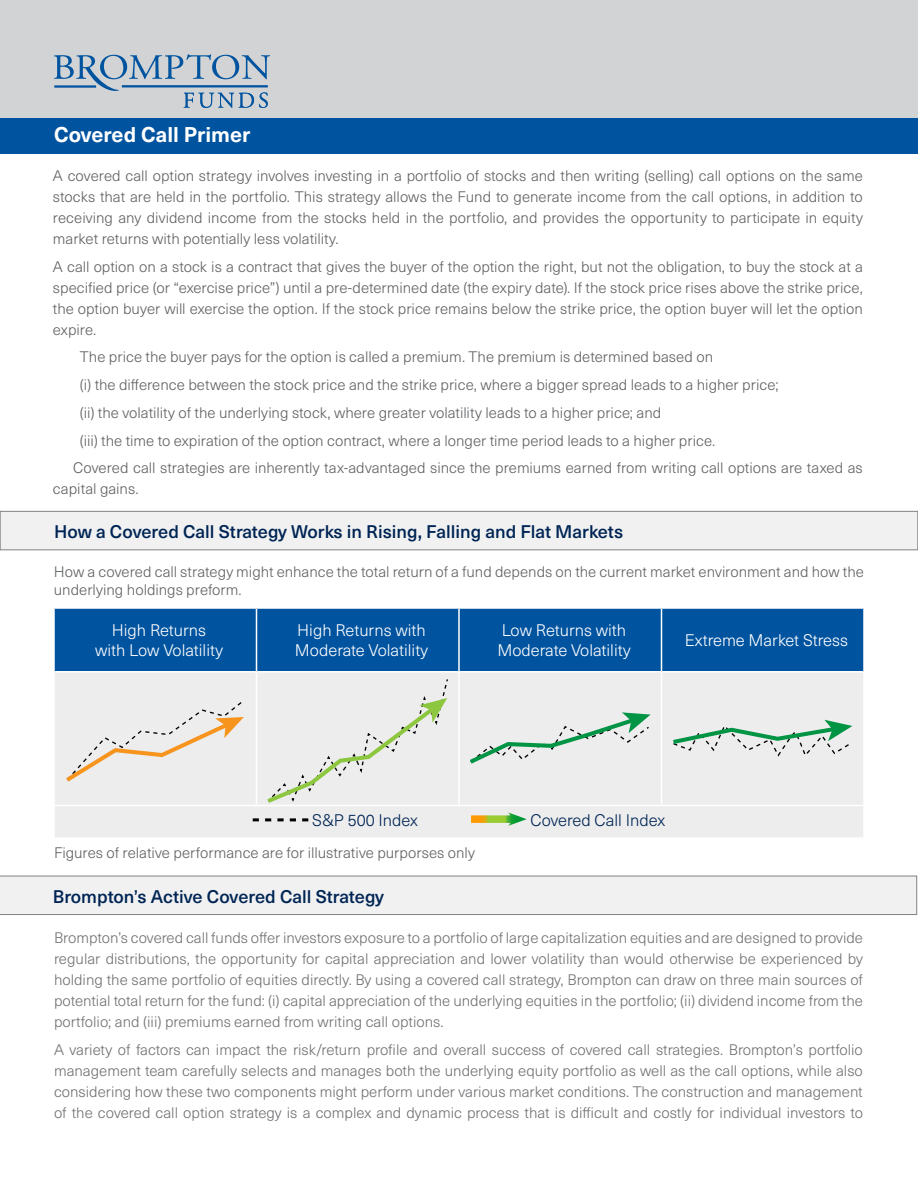
<style>
.page{position:relative;width:918px;height:1188px;background:#fff}
.page>*{position:absolute;margin:0;border:0;box-sizing:border-box;transform-origin:0 0}
.t1{font:700 21px "Neue Haas Unica W1 G";color:#fff}
.t2{font:500 18px "Neue Haas Unica W1 G";color:#002554}
.t3{font:300 16.5px/19.8px "Neue Haas Unica W1 G";color:#fff}
.t4{font:300 16.5px "Neue Haas Unica W1 G";color:#002554}
.t5{font:300 15px/21px "Neue Haas Unica W1 G";color:#5f6062;text-align:justify}
.t6{font:300 15px/21px "Neue Haas Unica W1 G";color:#6f7073;text-align:justify}
</style>
<div class="page">
<div style="left:0;top:117px;width:918px;height:37px;background:#00539f"></div>
<div style="left:0;top:0;width:918px;height:117px;background:#d1d3d4"></div>
<div style="left:55px;top:609px;width:808px;height:62px;background:#00539f"></div>
<div style="left:55px;top:673px;width:808px;height:164px;background:#ededed"></div>
<hr style="left:256px;top:609px;width:1px;height:62px;background:#fff">
<hr style="left:458px;top:609px;width:2px;height:62px;background:#fff">
<hr style="left:661px;top:609px;width:1px;height:62px;background:#fff">
<hr style="left:256px;top:673px;width:1px;height:132px;background:#fff">
<hr style="left:458px;top:673px;width:2px;height:132px;background:#fff">
<hr style="left:661px;top:673px;width:1px;height:132px;background:#fff">
<hr style="left:55px;top:805px;width:201px;height:1px;background:#fff">
<hr style="left:256px;top:805px;width:203px;height:1px;background:#fff">
<hr style="left:459px;top:805px;width:203px;height:1px;background:#fff">
<hr style="left:662px;top:805px;width:201px;height:1px;background:#fff">
<svg style="left:66px;top:700px;width:178px;height:82px;background:#ebe5dd"></svg>
<div style="left:267px;top:679px;width:181px;height:124px;background:#ededed"></div>
<svg style="left:470px;top:712px;width:181px;height:52px;background:#d2e1d9"></svg>
<svg style="left:673px;top:720px;width:179px;height:37px;background:#c7dbd0"></svg>
<svg style="left:253px;top:818px;width:55px;height:3px"></svg>
<svg style="left:471px;top:815px;width:37px;height:8px"></svg>
<svg style="left:508px;top:812px;width:19px;height:14px"></svg>
<svg style="left:54px;top:54px;width:216px;height:54px"></svg>
<div style="left:0;top:511px;width:918px;height:39px;background:#f1f1f2"></div>
<div style="left:0;top:511px;width:918px;height:39px;border:1px solid #808285"></div>
<div style="left:0;top:876px;width:917px;height:39px;background:#f1f1f2"></div>
<h1 class="t1" style="left:54px;top:119px;width:198px">Covered Call Primer</h1>
<p class="t5" style="left:53px;top:164px;width:812px">A covered call option strategy involves investing in a portfolio of stocks and then writing (selling) call options on the same stocks that are held in the portfolio. This strategy allows the Fund to generate income from the call options, in addition to receiving any dividend income from the stocks held in the portfolio, and provides the opportunity to participate in equity market returns with potentially less volatility.</p>
<p class="t5" style="left:53px;top:255px;width:811px">A call option on a stock is a contract that gives the buyer of the option the right, but not the obligation, to buy the stock at a specified price (or “exercise price”) until a pre-determined date (the expiry date). If the stock price rises above the strike price, the option buyer will exercise the option. If the stock price remains below the strike price, the option buyer will let the option expire.</p>
<p class="t5" style="left:80px;top:346px;width:635px">The price the buyer pays for the option is called a premium. The premium is determined based on</p>
<p class="t5" style="left:80px;top:374px;width:700px">(i) the difference between the stock price and the strike price, where a bigger spread leads to a higher price;</p>
<p class="t5" style="left:80px;top:401px;width:583px">(ii) the volatility of the underlying stock, where greater volatility leads to a higher price; and</p>
<p class="t5" style="left:80px;top:429px;width:637px">(iii) the time to expiration of the option contract, where a longer time period leads to a higher price.</p>
<p class="t5" style="left:73px;top:457px;width:791px">Covered call strategies are inherently tax-advantaged since the premiums earned from writing call options are taxed as</p>
<p class="t5" style="left:53px;top:478px;width:87px">capital gains.</p>
<p class="t2" style="left:54px;top:518px;width:571px">How a Covered Call Strategy Works in Rising, Falling and Flat Markets</p>
<p class="t5" style="left:54px;top:561px;width:811px;line-height:18px">How a covered call strategy might enhance the total return of a fund depends on the current market environment and how the underlying holdings preform.</p>
<p class="t3" style="left:95px;top:620px;width:129px;text-align:center">High Returns with Low Volatility</p>
<p class="t3" style="left:295px;top:620px;width:135px">High Returns with<br>Moderate Volatility</p>
<p class="t3" style="left:497px;top:620px;width:135px">Low Returns with<br>Moderate Volatility</p>
<p class="t3" style="left:685px;top:630px;width:165px">Extreme Market Stress</p>
<p class="t4" style="left:312px;top:808px;width:107px">S&amp;P 500 Index</p>
<p class="t4" style="left:530px;top:808px;width:136px">Covered Call Index</p>
<p class="t5" style="left:54px;top:841px;width:422px">Figures of relative performance are for illustrative purporses only</p>
<p class="t2" style="left:53px;top:883px;width:333px">Brompton’s Active Covered Call Strategy</p>
<p class="t6" style="left:54px;top:926px;width:811px">Brompton’s covered call funds offer investors exposure to a portfolio of large capitalization equities and are designed to provide regular distributions, the opportunity for capital appreciation and lower volatility than would otherwise be experienced by holding the same portfolio of equities directly. By using a covered call strategy, Brompton can draw on three main sources of potential total return for the fund: (i) capital appreciation of the underlying equities in the portfolio; (ii) dividend income from the portfolio; and (iii) premiums earned from writing call options.</p>
<p class="t6" style="left:54px;top:1038px;width:810px">A variety of factors can impact the risk/return profile and overall success of covered call strategies. Brompton’s portfolio management team carefully selects and manages both the underlying equity portfolio as well as the call options, while also considering how these two components might perform under various market conditions. The construction and management of the covered call option strategy is a complex and dynamic process that is difficult and costly for individual investors to</p>
</div>
